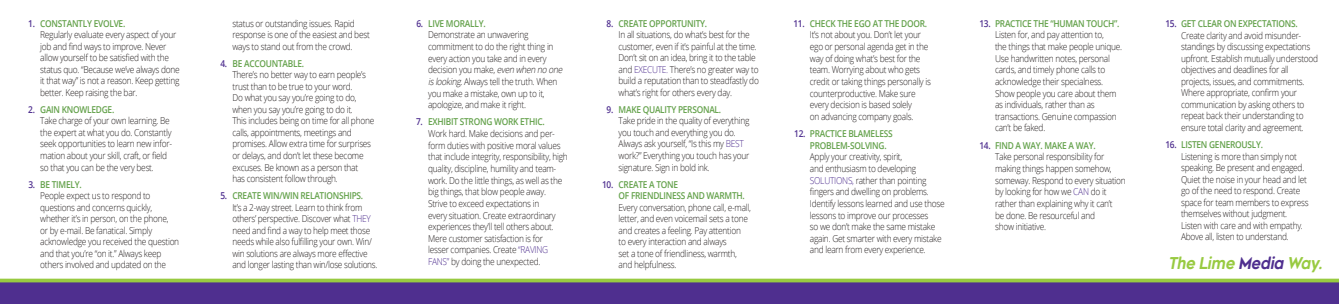
<style>
.page{position:relative;width:1339px;height:304px;background:#fff}
.page>*{position:absolute;margin:0;border:0;box-sizing:border-box;transform-origin:0 0}
.t1{font:italic 16.25px "Renogare Soft";color:#98ca41;scale:.87 1}
.t2{font:300 9.5px/11.5px "Open Sans";letter-spacing:-.03em;color:#241f1f;scale:.88 1}
.t3{font:300 9.5px/11.5px "Open Sans";letter-spacing:-.03em;color:#241f1f;scale:.87 1}
.t4{font:600 9.5px/11.6px "Open Sans";letter-spacing:-.03em;color:#63a14a;scale:.88 1}
.s1{font-weight:600;color:#4f2f8f}
.s2{font-weight:600;color:#63a14a}
.s3{color:#4f2f8f}
.s4{font-style:italic}
</style>
<div class="page">
<svg style="left:0;top:278px;width:1339px;height:26px;background:#5e4a86"></svg>
<p class="t2" style="left:40px;top:17px;width:160px;text-indent:-12px"><span class="s1">1.</span> <span class="s2">CONSTANTLY EVOLVE.<br></span>Regularly evaluate every aspect of your job and find ways to improve. Never allow yourself to be satisfied with the status quo. “Because we’ve always done it that way” is not a reason. Keep getting better. Keep raising the bar.</p>
<p class="t2" style="left:40px;top:103px;width:151px;text-indent:-12px"><span class="s1">2.</span> <span class="s2">GAIN KNOWLEDGE.<br></span>Take charge of your own learning. Be the expert at what you do. Constantly seek opportunities to learn new infor&shy;mation about your skill, craft, or field so that you can be the very best.</p>
<p class="t2" style="left:40px;top:178px;width:159px;text-indent:-12px"><span class="s1">3.</span> <span class="s2">BE TIMELY.<br></span>People expect us to respond to questions and concerns quickly, whether it’s in person, on the phone,<br>or by e-mail. Be fanatical. Simply acknowledge you received the question and that you’re “on it.” Always keep others involved and updated on the</p>
<p class="t2" style="left:232px;top:17px;width:158px">status or outstanding issues. Rapid response is one of the easiest and best ways to stand out from the crowd.</p>
<p class="t2" style="left:232px;top:57px;width:163px;text-indent:-12px"><span class="s1">4.</span> <span class="s2">BE ACCOUNTABLE.<br></span>There’s no better way to earn people’s trust than to be true to your word.<br>Do what you say you’re going to do, when you say you’re going to do it.<br>This includes being on time for all phone calls, appointments, meetings and promises. Allow extra time for surprises or delays, and don’t let these become excuses. Be known as a person that<br>has consistent follow through.</p>
<p class="t3" style="left:232px;top:190px;width:168px;text-indent:-12px"><span class="s1">5.</span> <span class="s2">CREATE WIN/WIN RELATIONSHIPS.<br></span>It’s a 2-way street. Learn to think from others’ perspective. Discover what <span class="s3">THEY </span>need and find a way to help meet those needs while also fulfilling your own. Win/ win solutions are always more effective and longer lasting than win/lose solutions.</p>
<p class="t2" style="left:428px;top:17px;width:156px;text-indent:-12px"><span class="s1">6.</span> <span class="s2">LIVE MORALLY.<br></span>Demonstrate an unwavering commitment to do the right thing in every action you take and in every decision you make, <span class="s4">even when no one islooking</span>. Always tell the truth. When you make a mistake, own up to it, apologize, and make it right.</p>
<p class="t2" style="left:428px;top:116px;width:160px;text-indent:-12px"><span class="s1">7.</span> <span class="s2">EXHIBIT STRONG WORK ETHIC.<br></span>Work hard. Make decisions and per&shy;form duties with positive moral values that include integrity, responsibility, high quality, discipline, humility and team&shy;work. Do the little things, as well as the big things, that blow people away.<br>Strive to exceed expectations in<br>every situation. Create extraordinary experiences they’ll tell others about.<br>Mere customer satisfaction is for<br>lesser companies. Create <span class="s3">“RAVING FANS”</span> by doing the unexpected.</p>
<p class="t2" style="left:618px;top:17px;width:161px;text-indent:-12px"><span class="s1">8.</span> <span class="s2">CREATE OPPORTUNITY.<br></span>In all situations, do what’s best for the customer, even if it’s painful at the time.<br>Don’t sit on an idea, bring it to the table and <span class="s3">EXECUTE.</span> There’s no greater way to build a reputation than to steadfastly do what’s right for others every day.</p>
<p class="t2" style="left:618px;top:103px;width:150px;text-indent:-12px"><span class="s1">9.</span> <span class="s2">MAKE QUALITY PERSONAL.<br></span>Take pride in the quality of everything you touch and everything you do.<br>Always ask yourself, “Is this my <span class="s3">BEST </span>work?” Everything you touch has your signature. Sign in bold ink.</p>
<p class="t4" style="left:618px;top:178px;width:145px;text-indent:-17px"><span class="s3">10.</span> CREATE A TONE<br>OF FRIENDLINESS AND WARMTH.</p>
<p class="t2" style="left:618px;top:201px;width:152px">Every conversation, phone call, e-mall, letter, and even voicemail sets a tone and creates a feeling. Pay attention<br>to every interaction and always<br>set a tone of friendliness, warmth, and helpfulness.</p>
<p class="t2" style="left:810px;top:17px;width:139px;text-indent:-17px"><span class="s1">11.</span> <span class="s2">CHECK THE EGO AT THE DOOR.<br></span>It’s not about you. Don’t let your ego or personal agenda get in the way of doing what’s best for the team. Worrying about who gets credit or taking things personally is counterproductive. Make sure every decision is based solely<br>on advancing company goals.</p>
<p class="t4" style="left:810px;top:128px;width:96px;text-indent:-16px"><span class="s3">12.</span> PRACTICE BLAMELESS<br>PROBLEM-SOLVING.</p>
<p class="t2" style="left:810px;top:151px;width:155px">Apply your creativity, spirit,<br>and enthusiasm to developing <span class="s3">SOLUTIONS,</span> rather than pointing fingers and dwelling on problems.<br>Identify lessons learned and use those lessons to improve our processes<br>so we don’t make the same mistake again. Get smarter with every mistake and learn from every experience.</p>
<p class="t2" style="left:995px;top:17px;width:146px;text-indent:-16px"><span class="s1">13.</span> <span class="s2">PRACTICE THE “HUMAN TOUCH”.<br></span>Listen for, and pay attention to,<br>the things that make people unique.<br>Use handwritten notes, personal cards, and timely phone calls to acknowledge their specialness.<br>Show people you care about them as individuals, rather than as transactions. Genuine compassion can’t be faked.</p>
<p class="t2" style="left:995px;top:139px;width:150px;text-indent:-16px"><span class="s1">14.</span> <span class="s2">FIND A WAY. MAKE A WAY.<br></span>Take personal responsibility for making things happen somehow, someway. Respond to every situation by looking for how we <span class="s3">CAN</span> do it rather than explaining why it can’t<br>be done. Be resourceful and<br>show initiative.</p>
<p class="t2" style="left:1181px;top:18px;width:157px;text-indent:-16px"><span class="s1">15.</span> <span class="s2">GET CLEAR ON EXPECTATIONS.<br></span>Create clarity and avoid misunder&shy;standings by discussing expectations upfront. Establish mutually understood objectives and deadlines for all projects, issues, and commitments.<br>Where appropriate, confirm your communication by asking others to repeat back their understanding to ensure total clarity and agreement.</p>
<p class="t2" style="left:1181px;top:138px;width:147px;text-indent:-16px"><span class="s1">16.</span> <span class="s2">LISTEN GENEROUSLY.<br></span>Listening is more than simply not speaking. Be present and engaged.<br>Quiet the noise in your head and let go of the need to respond. Create space for team members to express themselves without judgment.<br>Listen with care and with empathy.<br>Above all, listen to understand.</p>
<h1 class="t1" style="left:1168px;top:252px;width:183px">The Lime <span class="s3">Media</span> Way.</h1>
</div>
